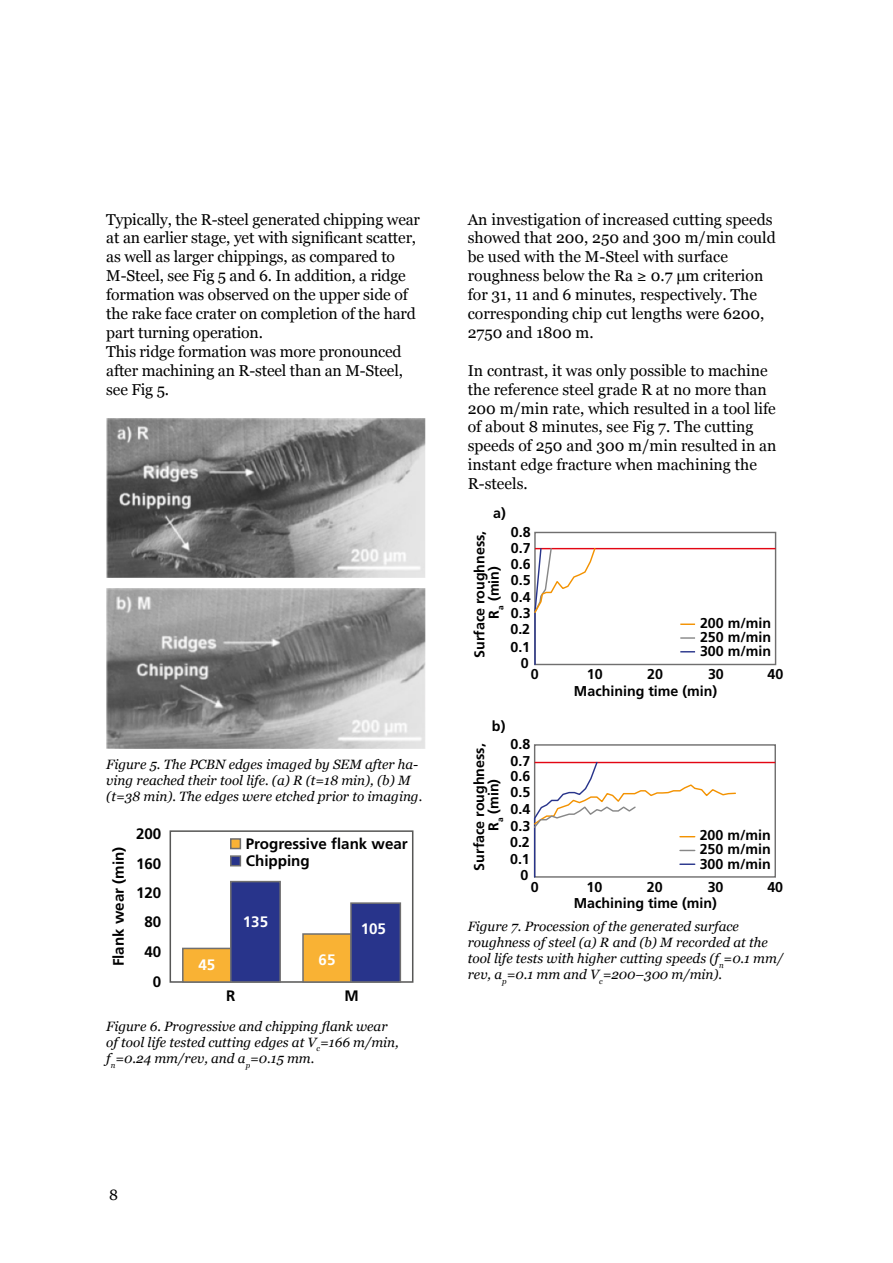
<style>
.page{position:relative;width:893px;height:1263px;background:#fff}
.page>*{position:absolute;margin:0;border:0;box-sizing:border-box;transform-origin:0 0}
.t1{font:15.75px/18.9px "Georgia";color:#000}
.t2{font:700 15.15px/29.5px "Frutiger LT Std";color:#000;text-align:right}
.t3{font:700 15.15px "Frutiger LT Std";color:#fff}
.t4{font:15px "Georgia";color:#000}
.t5{font:700 14.25px/14.4px "Frutiger LT Std";color:#000;text-align:center}
.t6{font:italic 13.5px/16.2px "Georgia";color:#000}
</style>
<div class="page">
<img style="left:106px;top:418px;width:319px;height:160px">
<img style="left:106px;top:589px;width:319px;height:159px">
<div style="left:170px;top:830px;width:243px;height:153px;border:2px solid #575756"></div>
<div style="left:182px;top:948px;width:50px;height:35px;background:#f9b234;border:2px solid #706f6f"></div>
<div style="left:230px;top:881px;width:51px;height:102px;background:#28348b;border:2px solid #706f6f"></div>
<div style="left:302px;top:933px;width:50px;height:50px;background:#f9b234;border:2px solid #706f6f"></div>
<div style="left:350px;top:902px;width:51px;height:81px;background:#28348b;border:2px solid #706f6f"></div>
<div style="left:230px;top:838px;width:11px;height:11px;background:#f9b234;border:2px solid #706f6f"></div>
<div style="left:230px;top:855px;width:11px;height:11px;background:#28348b;border:2px solid #706f6f"></div>
<div style="left:534px;top:532px;width:242px;height:133px;border:1px solid #706f6f"></div>
<hr style="left:535px;top:548px;width:241px;height:1px;background:#e30613">
<svg style="left:680px;top:651px;width:15px;height:1px"></svg>
<svg style="left:680px;top:637px;width:15px;height:2px"></svg>
<svg style="left:680px;top:623px;width:15px;height:2px"></svg>
<svg style="left:534px;top:547px;width:63px;height:119px"></svg>
<div style="left:534px;top:744px;width:242px;height:134px;border:1px solid #706f6f"></div>
<hr style="left:535px;top:762px;width:240px;height:1px;background:#e30613">
<svg style="left:533px;top:761px;width:204px;height:117px"></svg>
<p class="t1" style="left:106px;top:209px;width:315px">Typically, the R-steel generated chipping wear at an earlier stage, yet with significant scatter, as well as larger chippings, as compared to M-Steel, see Fig 5 and 6. In addition, a ridge formation was observed on the upper side of the rake face crater on completion of the hard part turning operation.<br>This ridge formation was more pronounced after machining an R-steel than an M-Steel, see Fig 5.</p>
<p class="t6" style="left:106px;top:756px;width:318px">Figure 5. The PCBN edges imaged by SEM after ha&shy;ving reached their tool life. (a) R (t=18 min), (b) M (t=38 min). The edges were etched prior to imaging.</p>
<p class="t2" style="left:104px;top:966px;width:121px;rotate:-90deg">Flank wear (min)</p>
<p class="t2" style="left:136px;top:819px;width:27px">200<br>160<br>120<br>80<br>40<br>0</p>
<p class="t2" style="left:246px;top:835px;width:163px;line-height:17.1px;text-align:left">Progressive flank wear<br>Chipping</p>
<p class="t2" style="left:226px;top:981px;width:11px">R</p>
<p class="t3" style="left:243px;top:913px;width:27px">135</p>
<p class="t3" style="left:361px;top:920px;width:27px">105</p>
<p class="t3" style="left:198px;top:956px;width:18px">45</p>
<p class="t3" style="left:319px;top:951px;width:18px">65</p>
<p class="t2" style="left:344px;top:981px;width:16px">M</p>
<p class="t6" style="left:106px;top:1017px;width:294px">Figure 6. Progressive and chipping flank wear of tool life tested cutting edges at V<sub>c</sub>=166 m/min, f<sub>n</sub>=0.24 mm/rev, and a<sub>p</sub>=0.15 mm.</p>
<p class="t1" style="left:468px;top:209px;width:310px">An investigation of increased cutting speeds showed that 200, 250 and 300 m/min could be used with the M-Steel with surface roughness below the Ra ≥ 0.7 μm criterion for 31, 11 and 6 minutes, respectively. The corresponding chip cut lengths were 6200, 2750 and 1800 m.</p>
<p class="t1" style="left:468px;top:360px;width:310px">In contrast, it was only possible to machine the reference steel grade R at no more than 200 m/min rate, which resulted in a tool life of about 8 minutes, see Fig 7. The cutting speeds of 250 and 300 m/min resulted in an instant edge fracture when machining the R-steels.</p>
<p class="t5" style="left:493px;top:506px;width:14px">a)</p>
<p class="t5" style="left:511px;top:525px;width:21px">0.8</p>
<p class="t5" style="left:472px;top:658px;width:129px;rotate:-90deg">Surface roughness,<br>R<sub>a</sub> (min)</p>
<p class="t5" style="left:511px;top:541px;width:21px">0.7</p>
<p class="t5" style="left:511px;top:557px;width:21px">0.6</p>
<p class="t5" style="left:511px;top:572px;width:21px">0.5</p>
<p class="t5" style="left:511px;top:590px;width:21px">0.4</p>
<p class="t5" style="left:511px;top:606px;width:21px">0.3</p>
<p class="t5" style="left:700px;top:615px;width:73px;text-align:justify">200 m/min 250 m/min 300 m/min</p>
<p class="t5" style="left:574px;top:666px;width:145px;line-height:16.4px;text-align:left;text-indent:73px">20<br>Machining time (min)</p>
<p class="t5" style="left:510px;top:622px;width:21px">0.2</p>
<p class="t5" style="left:510px;top:640px;width:21px">0.1</p>
<p class="t5" style="left:521px;top:656px;width:9px">0</p>
<p class="t5" style="left:531px;top:667px;width:9px">0</p>
<p class="t5" style="left:587px;top:667px;width:17px">10</p>
<p class="t5" style="left:708px;top:667px;width:17px">30</p>
<p class="t5" style="left:768px;top:667px;width:17px">40</p>
<p class="t5" style="left:492px;top:719px;width:15px">b)</p>
<p class="t5" style="left:511px;top:737px;width:21px">0.8</p>
<p class="t5" style="left:472px;top:870px;width:129px;rotate:-90deg">Surface roughness,<br>R<sub>a</sub> (min)</p>
<p class="t5" style="left:511px;top:754px;width:21px">0.7</p>
<p class="t5" style="left:511px;top:769px;width:21px">0.6</p>
<p class="t5" style="left:511px;top:785px;width:21px">0.5</p>
<p class="t5" style="left:511px;top:802px;width:21px">0.4</p>
<p class="t5" style="left:511px;top:819px;width:21px">0.3</p>
<p class="t5" style="left:700px;top:828px;width:73px;text-align:justify">200 m/min 250 m/min 300 m/min</p>
<p class="t5" style="left:574px;top:879px;width:145px;line-height:16.4px;text-align:left;text-indent:73px">20<br>Machining time (min)</p>
<p class="t5" style="left:510px;top:835px;width:21px">0.2</p>
<p class="t5" style="left:510px;top:852px;width:21px">0.1</p>
<p class="t5" style="left:521px;top:868px;width:9px">0</p>
<p class="t5" style="left:531px;top:880px;width:9px">0</p>
<p class="t5" style="left:587px;top:880px;width:17px">10</p>
<p class="t5" style="left:708px;top:880px;width:17px">30</p>
<p class="t5" style="left:767px;top:880px;width:17px">40</p>
<p class="t6" style="left:468px;top:917px;width:317px">Figure 7. Procession of the generated surface roughness of steel (a) R and (b) M recorded at the tool life tests with higher cutting speeds (f<sub>n</sub>=0.1 mm/ rev, a<sub>p</sub>=0.1 mm and V<sub>c</sub>=200–300 m/min).</p>
<p class="t4" style="left:109px;top:1184px;width:10px">8</p>
</div>
